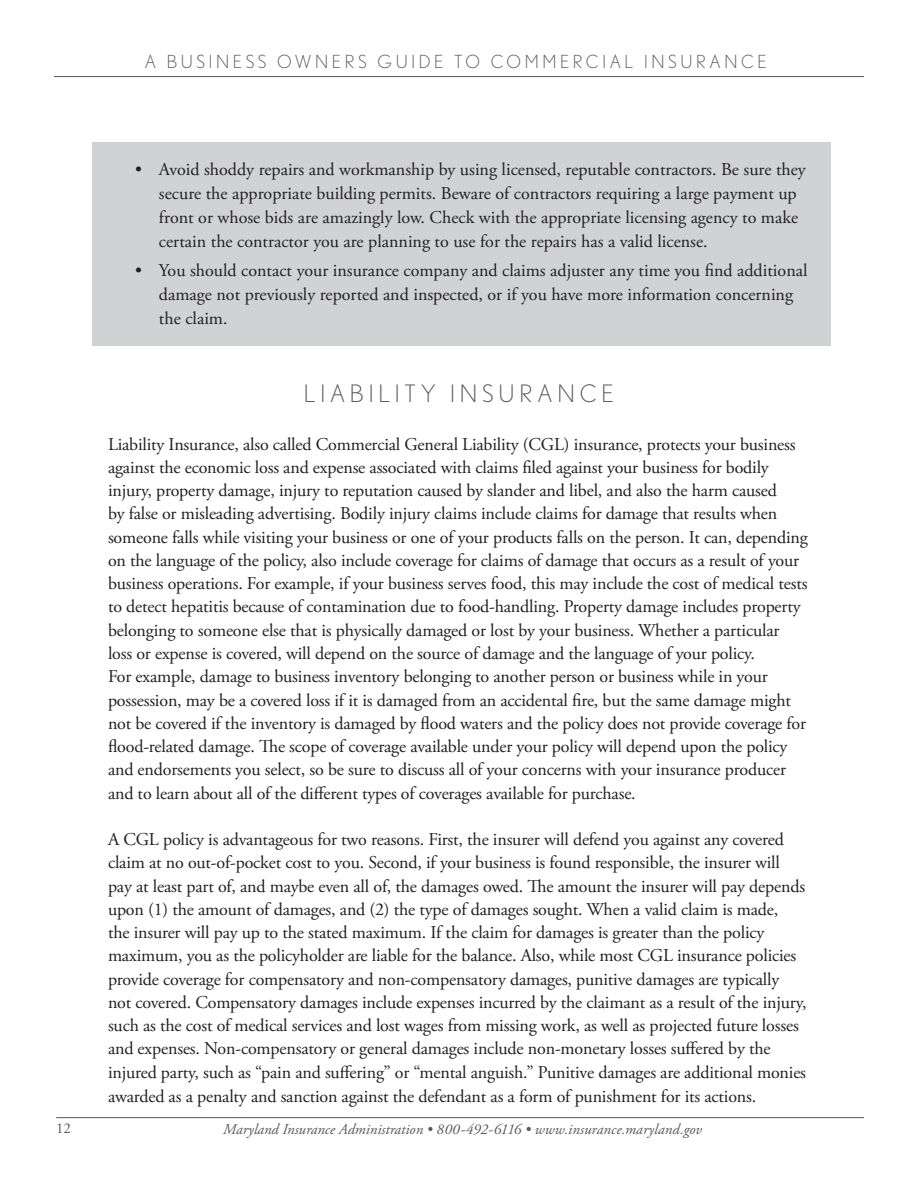
<style>
.page{position:relative;width:918px;height:1188px;background:#fff}
.page>*{position:absolute;margin:0;border:0;box-sizing:border-box;transform-origin:0 0}
.t1{font:300 24px "Nobel";letter-spacing:.2em;color:#57585a}
.t2{font:18px/23.2px "Adobe Garamond Pro";letter-spacing:-.01em;color:#231f20}
.t3{font:300 18px "Nobel";letter-spacing:.2em;color:#57585a}
.t4{font:italic 15px "Adobe Garamond Pro";color:#57585a}
.t5{font:15px "Adobe Garamond Pro";color:#57585a}
</style>
<div class="page">
<hr style="left:56px;top:1117px;width:808px;height:1px;background:#57585a">
<hr style="left:54px;top:76px;width:810px;height:1px;background:#57585a">
<div style="left:92px;top:143px;width:739px;height:203px;background:#d1d2d4"></div>
<p class="t3" style="left:145px;top:51px;width:624px">A BUSINESS OWNERS GUIDE TO COMMERCIAL INSURANCE</p>
<p class="t2" style="left:159px;top:158px;width:648px;line-height:24px;text-indent:-24px">• Avoid shoddy repairs and workmanship by using licensed, reputable contractors. Be sure they secure the appropriate building permits. Beware of contractors requiring a large payment up front or whose bids are amazingly low. Check with the appropriate licensing agency to make certain the contractor you are planning to use for the repairs has a valid license.</p>
<p class="t2" style="left:159px;top:259px;width:650px;line-height:24px;text-indent:-24px">• You should contact your insurance company and claims adjuster any time you find additional damage not previously reported and inspected, or if you have more information concerning the claim.</p>
<h1 class="t1" style="left:304px;top:380px;width:312px">LIABILITY INSURANCE</h1>
<p class="t2" style="left:108px;top:433px;width:701px">Liability Insurance, also called Commercial General Liability (CGL) insurance, protects your business against the economic loss and expense associated with claims filed against your business for bodily injury, property damage, injury to reputation caused by slander and libel, and also the harm caused<br>by false or misleading advertising. Bodily injury claims include claims for damage that results when someone falls while visiting your business or one of your products falls on the person. It can, depending on the language of the policy, also include coverage for claims of damage that occurs as a result of your business operations. For example, if your business serves food, this may include the cost of medical tests to detect hepatitis because of contamination due to food-handling. Property damage includes property belonging to someone else that is physically damaged or lost by your business. Whether a particular loss or expense is covered, will depend on the source of damage and the language of your policy.<br>For example, damage to business inventory belonging to another person or business while in your possession, may be a covered loss if it is damaged from an accidental fire, but the same damage might not be covered if the inventory is damaged by flood waters and the policy does not provide coverage for flood-related damage. The scope of coverage available under your policy will depend upon the policy and endorsements you select, so be sure to discuss all of your concerns with your insurance producer and to learn about all of the different types of coverages available for purchase.</p>
<p class="t2" style="left:108px;top:828px;width:700px">A CGL policy is advantageous for two reasons. First, the insurer will defend you against any covered claim at no out-of-pocket cost to you. Second, if your business is found responsible, the insurer will pay at least part of, and maybe even all of, the damages owed. The amount the insurer will pay depends upon (1) the amount of damages, and (2) the type of damages sought. When a valid claim is made,<br>the insurer will pay up to the stated maximum. If the claim for damages is greater than the policy maximum, you as the policyholder are liable for the balance. Also, while most CGL insurance policies provide coverage for compensatory and non-compensatory damages, punitive damages are typically not covered. Compensatory damages include expenses incurred by the claimant as a result of the injury, such as the cost of medical services and lost wages from missing work, as well as projected future losses and expenses. Non-compensatory or general damages include non-monetary losses suffered by the injured party, such as “pain and suffering” or “mental anguish.” Punitive damages are additional monies awarded as a penalty and sanction against the defendant as a form of punishment for its actions.</p>
<p class="t5" style="left:56px;top:1120px;width:16px">12</p>
<p class="t4" style="left:223px;top:1120px;width:480px">Maryland Insurance Administration • 800-492-6116 • www.insurance.maryland.gov</p>
</div>
